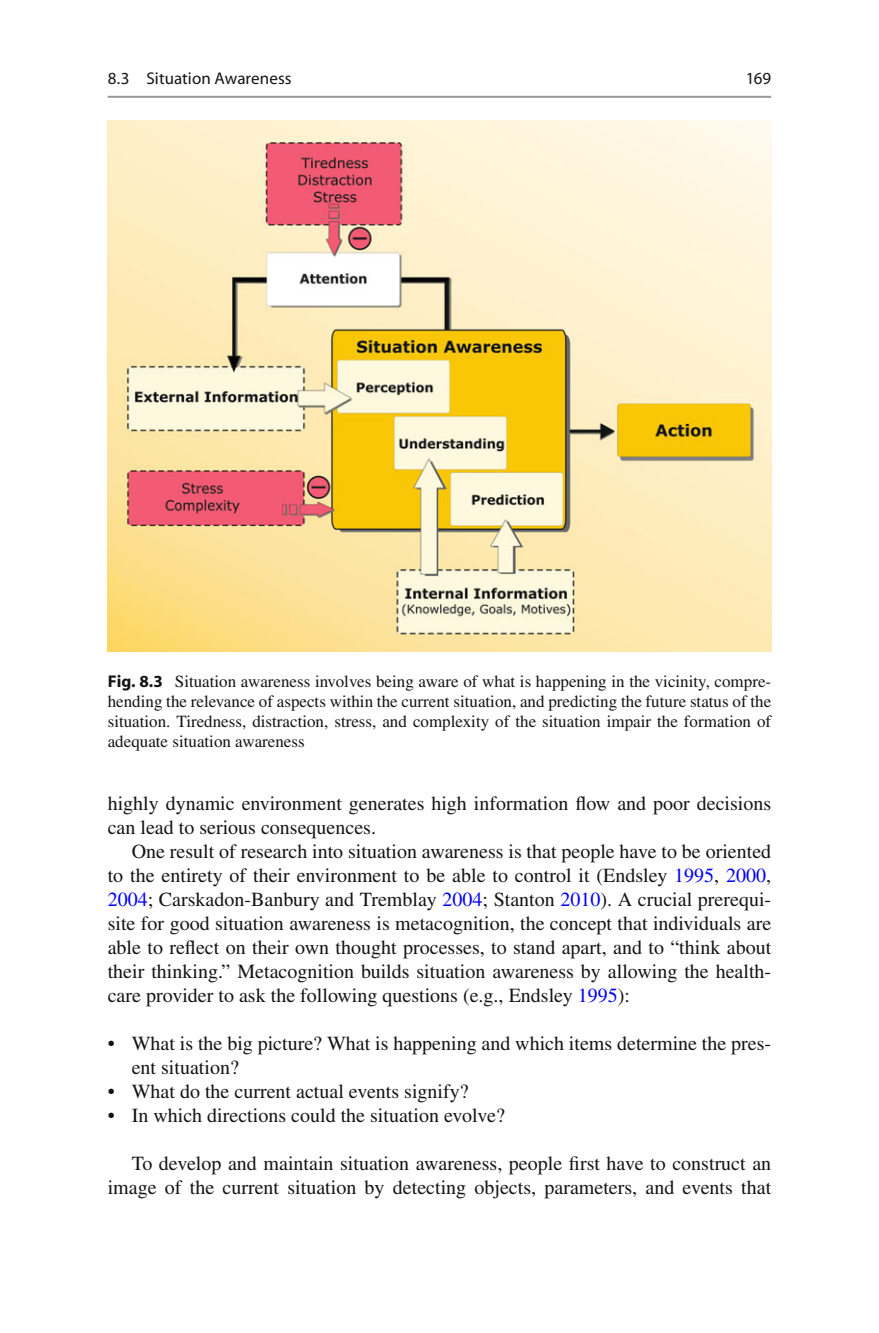
<style>
.page{position:relative;width:879px;height:1333px;background:#fff}
.page>*{position:absolute;margin:0;border:0;box-sizing:border-box;transform-origin:0 0}
.t1{font:20px/24px "Xjjdpq Times";color:#131413}
.t2{font:17px/20px "Xjjdpq Times";color:#131413;text-align:justify}
.t3{font:17px "Qllnhf Myriad";color:#131413}
.s1{font-family:"Wmnsdn Myriad";font-weight:700}
.s2{color:#00f}
</style>
<div class="page">
<img style="left:108px;top:121px;width:663px;height:530px">
<hr style="left:108px;top:96px;width:663px;height:2px;background:#989898">
<p class="t3" style="left:108px;top:72px;width:185px">8.3 Situation Awareness</p>
<p class="t3" style="left:746px;top:72px;width:27px">169</p>
<p class="t2" style="left:108px;top:673px;width:665px"><span class="s1">Fig. 8.3</span> Situation awareness involves being aware of what is happening in the vicinity, compre&shy;hending the relevance of aspects within the current situation, and predicting the future status of the situation. Tiredness, distraction, stress, and complexity of the situation impair the formation of adequate situation awareness</p>
<p class="t1" style="left:108px;top:793px;width:665px">highly dynamic environment generates high information flow and poor decisions can lead to serious consequences.</p>
<p class="t1" style="left:108px;top:841px;width:665px;text-align:justify;text-indent:24px">One result of research into situation awareness is that people have to be oriented to the entirety of their environment to be able to control it (Endsley <span class="s2">1995</span> , <span class="s2">2000</span> , <span class="s2">2004</span> ; Carskadon-Banbury and Tremblay <span class="s2">2004</span> ; Stanton <span class="s2">2010</span> ). A crucial prerequi&shy;site for good situation awareness is metacognition, the concept that individuals are able to reflect on their own thought processes, to stand apart, and to “think about their thinking.” Metacognition builds situation awareness by allowing the health&shy;care provider to ask the following questions (e.g., Endsley <span class="s2">1995</span> ):</p>
<p class="t1" style="left:132px;top:1033px;width:641px;text-indent:-24px">• What is the big picture? What is happening and which items determine the pres&shy;ent situation?</p>
<p class="t1" style="left:108px;top:1081px;width:362px">• What do the current actual events signify?</p>
<p class="t1" style="left:108px;top:1105px;width:399px">• In which directions could the situation evolve?</p>
<p class="t1" style="left:108px;top:1153px;width:665px;text-align:right">To develop and maintain situation awareness, people first have to construct an image of the current situation by detecting objects, parameters, and events that</p>
</div>
